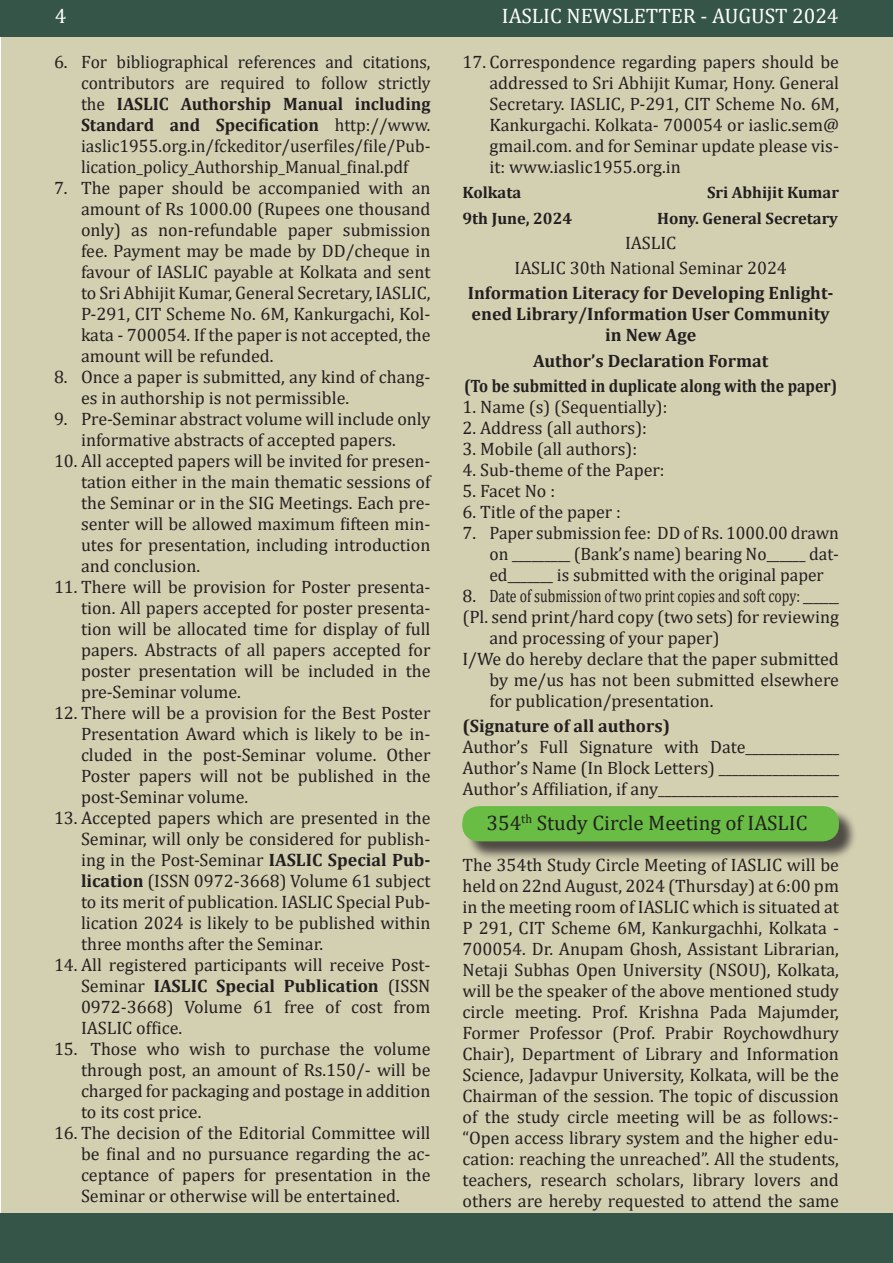
<style>
.page{position:relative;width:893px;height:1263px;background:#fff}
.page>*{position:absolute;margin:0;border:0;box-sizing:border-box;transform-origin:0 0}
.t1{font:21px "Cambria";color:#231f20}
.t2{font:21px "Cambria";color:#fff}
.t3{font:18px/21px "Cambria";color:#231f20;text-align:justify}
.t4{font:700 18px/21px "Cambria";color:#231f20;text-align:center}
.t5{font:700 16.5px "Cambria";color:#231f20}
.s1{font-weight:700}
</style>
<div class="page">
<div style="left:2px;top:0;width:891px;height:1263px;background:#d3d0b2"></div>
<div style="left:0;top:1214px;width:893px;height:49px;background:#345547"></div>
<div style="left:0;top:0;width:893px;height:37px;background:#345547"></div>
<div style="left:465px;top:808px;width:392px;height:52px;background:#231f20;opacity:.75"></div>
<div style="left:462px;top:806px;width:377px;height:35px;background:#69bd45;border-radius:16px"></div>
<p class="t2" style="left:55px;top:4px;width:13px">4</p>
<p class="t2" style="left:502px;top:4px;width:338px">IASLIC NEWSLETTER - AUGUST 2024</p>
<p class="t3" style="left:81px;top:51px;width:351px;text-indent:-27px">6. For bibliographical references and citations, contributors are required to follow strictly the <span class="s1">IASLIC Authorship Manual including Standard and Specification</span> http://www. iaslic1955.org.in/fckeditor/userfiles/file/Pub&shy;lication_policy_Authorship_Manual_final.pdf</p>
<p class="t3" style="left:81px;top:177px;width:351px;text-indent:-27px">7. The paper should be accompanied with an amount of Rs 1000.00 (Rupees one thousand only) as non-refundable paper submission fee. Payment may be made by DD/cheque in favour of IASLIC payable at Kolkata and sent to Sri Abhijit Kumar, General Secretary, IASLIC, P-291, CIT Scheme No. 6M, Kankurgachi, Kol&shy;kata - 700054. If the paper is not accepted, the amount will be refunded.</p>
<p class="t3" style="left:81px;top:366px;width:351px;text-indent:-27px">8. Once a paper is submitted, any kind of chang&shy;es in authorship is not permissible.</p>
<p class="t3" style="left:54px;top:408px;width:378px;text-align:center">9. Pre-Seminar abstract volume will include only informative abstracts of accepted papers.</p>
<p class="t3" style="left:81px;top:450px;width:351px;text-indent:-27px">10. All accepted papers will be invited for presen&shy;tation either in the main thematic sessions of the Seminar or in the SIG Meetings. Each pre&shy;senter will be allowed maximum fifteen min&shy;utes for presentation, including introduction and conclusion.</p>
<p class="t3" style="left:81px;top:576px;width:351px;text-indent:-27px">11. There will be provision for Poster presenta&shy;tion. All papers accepted for poster presenta&shy;tion will be allocated time for display of full papers. Abstracts of all papers accepted for poster presentation will be included in the pre-Seminar volume.</p>
<p class="t3" style="left:81px;top:702px;width:351px;text-indent:-27px">12. There will be a provision for the Best Poster Presentation Award which is likely to be in&shy;cluded in the post-Seminar volume. Other Poster papers will not be published in the post-Seminar volume.</p>
<p class="t3" style="left:81px;top:807px;width:351px;text-indent:-27px">13. Accepted papers which are presented in the Seminar, will only be considered for publish&shy;ing in the Post-Seminar <span class="s1">IASLIC Special Pub&shy;lication</span> (ISSN 0972-3668) Volume 61 subject to its merit of publication. IASLIC Special Pub&shy;lication 2024 is likely to be published within three months after the Seminar.</p>
<p class="t3" style="left:81px;top:955px;width:351px;text-indent:-27px">14. All registered participants will receive Post-Seminar <span class="s1">IASLIC Special Publication</span> (ISSN 0972-3668) Volume 61 free of cost from IASLIC office.</p>
<p class="t3" style="left:81px;top:1039px;width:351px;text-indent:-27px">15. Those who wish to purchase the volume through post, an amount of Rs.150/- will be charged for packaging and postage in addition to its cost price.</p>
<p class="t3" style="left:81px;top:1123px;width:351px;text-indent:-27px">16. The decision of the Editorial Committee will be final and no pursuance regarding the ac&shy;ceptance of papers for presentation in the Seminar or otherwise will be entertained.</p>
<p class="t3" style="left:489px;top:52px;width:351px;text-indent:-27px">17. Correspondence regarding papers should be addressed to Sri Abhijit Kumar, Hony. General Secretary. IASLIC, P-291, CIT Scheme No. 6M, Kankurgachi. Kolkata- 700054 or iaslic.sem@ gmail.com. and for Seminar update please vis&shy;it: www.iaslic1955.org.in</p>
<p class="t5" style="left:462px;top:181px;width:60px">Kolkata</p>
<p class="t5" style="left:707px;top:181px;width:133px">Sri Abhijit Kumar</p>
<p class="t5" style="left:462px;top:206px;width:111px">9th June, 2024</p>
<p class="t5" style="left:657px;top:206px;width:182px">Hony. General Secretary</p>
<p class="t3" style="left:514px;top:230px;width:274px;line-height:25.2px;text-align:center">IASLIC<br>IASLIC 30th National Seminar 2024</p>
<p class="t4" style="left:468px;top:282px;width:367px">Information Literacy for Developing Enlight&shy;ened Library/Information User Community in New Age</p>
<p class="t4" style="left:464px;top:347px;width:375px;line-height:25.2px">Author’s Declaration Format<br>(To be submitted in duplicate along with the paper)</p>
<p class="t3" style="left:462px;top:396px;width:207px">1. Name (s) (Sequentially):</p>
<p class="t3" style="left:462px;top:417px;width:186px">2. Address (all authors):</p>
<p class="t3" style="left:462px;top:438px;width:176px">3. Mobile (all authors):</p>
<p class="t3" style="left:462px;top:459px;width:204px">4. Sub-theme of the Paper:</p>
<p class="t3" style="left:462px;top:480px;width:94px">5. Facet No :</p>
<p class="t3" style="left:462px;top:501px;width:160px">6. Title of the paper :</p>
<p class="t3" style="left:489px;top:522px;width:351px;text-indent:-27px">7. Paper submission fee: DD of Rs. 1000.00 drawn on _________ (Bank’s name) bearing No______ dat&shy;ed_______ is submitted with the original paper</p>
<p class="t3" style="left:462px;top:585px;width:378px">8. Date of submission of two print copies and soft copy: _______</p>
<p class="t3" style="left:462px;top:606px;width:378px">(Pl. send print/hard copy (two sets) for reviewing</p>
<p class="t3" style="left:489px;top:627px;width:232px">and processing of your paper)</p>
<p class="t3" style="left:462px;top:648px;width:378px">I/We do hereby declare that the paper submitted</p>
<p class="t3" style="left:489px;top:669px;width:351px">by me/us has not been submitted elsewhere</p>
<p class="t3" style="left:489px;top:690px;width:225px">for publication/presentation.</p>
<p class="t4" style="left:462px;top:715px;width:209px">(Signature of all authors)</p>
<p class="t3" style="left:462px;top:736px;width:378px">Author’s Full Signature with Date______________ Author’s Name (In Block Letters) __________________ Author’s Affiliation, if any___________________________</p>
<p class="t1" style="left:486px;top:810px;width:323px">354<sup>th</sup> Study Circle Meeting of IASLIC</p>
<p class="t3" style="left:462px;top:854px;width:378px">The 354th Study Circle Meeting of IASLIC will be held on 22nd August, 2024 (Thursday) at 6:00 pm in the meeting room of IASLIC which is situated at P 291, CIT Scheme 6M, Kankurgachhi, Kolkata - 700054. Dr. Anupam Ghosh, Assistant Librarian, Netaji Subhas Open University (NSOU), Kolkata, will be the speaker of the above mentioned study circle meeting. Prof. Krishna Pada Majumder, Former Professor (Prof. Prabir Roychowdhury Chair), Department of Library and Information Science, Jadavpur University, Kolkata, will be the Chairman of the session. The topic of discussion of the study circle meeting will be as follows:- “Open access library system and the higher edu&shy;cation: reaching the unreached”. All the students, teachers, research scholars, library lovers and others are hereby requested to attend the same</p>
</div>
